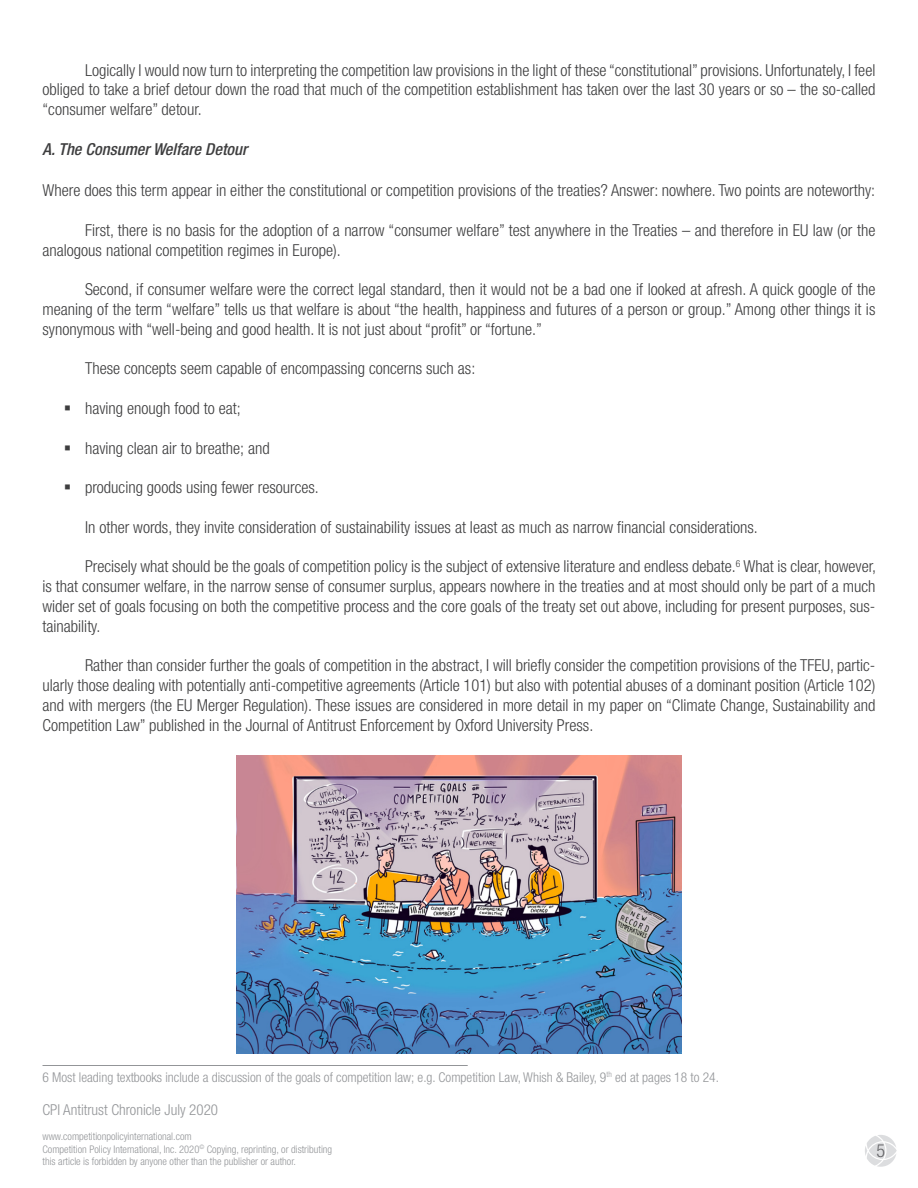
<style>
.page{position:relative;width:918px;height:1188px;background:#fff}
.page>*{position:absolute;margin:0;border:0;box-sizing:border-box;transform-origin:0 0}
.t1{font:300 condensed 18px "Helvetica Neue LT Std";color:#636366}
.Sin_espaciado{font:300 condensed 16.5px/19.8px "Helvetica Neue LT Std";color:#3e3e3f;text-align:justify}
.Sin_espaciado-2{font:italic 500 condensed 16.5px "Helvetica Neue LT Std";color:#3e3e3f}
.t2{font:300 condensed 15px "Helvetica Neue LT Std";color:#939598}
.Note{font:300 condensed 13.5px "Helvetica Neue LT Std";color:#939598}
.t3{font:300 condensed 10.5px/12.6px "Helvetica Neue LT Std";color:#939598}
</style>
<div class="page">
<svg style="left:865px;top:1135px;width:32px;height:32px"></svg>
<img style="left:237px;top:756px;width:444px;height:298px">
<hr style="left:43px;top:1065px;width:425px;height:1px;background:#939598">
<p class="Sin_espaciado" style="left:43px;top:60px;width:835px;text-indent:43px">Logically I would now turn to interpreting the competition law provisions in the light of these “constitutional” provisions. Unfortunately, I feel obliged to take a brief detour down the road that much of the competition establishment has taken over the last 30 years or so – the so-called “consumer welfare” detour.</p>
<p class="Sin_espaciado-2" style="left:43px;top:139px;width:206px">A. The Consumer Welfare Detour</p>
<p class="Sin_espaciado" style="left:43px;top:180px;width:834px">Where does this term appear in either the constitutional or competition provisions of the treaties? Answer: nowhere. Two points are noteworthy:</p>
<p class="Sin_espaciado" style="left:43px;top:220px;width:834px;text-indent:43px">First, there is no basis for the adoption of a narrow “consumer welfare” test anywhere in the Treaties – and therefore in EU law (or the analogous national competition regimes in Europe).</p>
<p class="Sin_espaciado" style="left:43px;top:279px;width:835px;text-indent:43px">Second, if consumer welfare were the correct legal standard, then it would not be a bad one if looked at afresh. A quick google of the meaning of the term “welfare” tells us that welfare is about “the health, happiness and futures of a person or group.” Among other things it is synonymous with “well-being and good health. It is not just about “profit” or “fortune.”</p>
<p class="Sin_espaciado" style="left:85px;top:358px;width:392px">These concepts seem capable of encompassing concerns such as:</p>
<p class="Sin_espaciado" style="left:64px;top:398px;width:178px">▪ having enough food to eat;</p>
<p class="Sin_espaciado" style="left:64px;top:438px;width:207px">▪ having clean air to breathe; and</p>
<p class="Sin_espaciado" style="left:64px;top:477px;width:257px">▪ producing goods using fewer resources.</p>
<p class="Sin_espaciado" style="left:85px;top:517px;width:674px">In other words, they invite consideration of sustainability issues at least as much as narrow financial considerations.</p>
<p class="Sin_espaciado" style="left:43px;top:556px;width:835px;text-indent:43px">Precisely what should be the goals of competition policy is the subject of extensive literature and endless debate.<sup>6</sup> What is clear, however, is that consumer welfare, in the narrow sense of consumer surplus, appears nowhere in the treaties and at most should only be part of a much wider set of goals focusing on both the competitive process and the core goals of the treaty set out above, including for present purposes, sus&shy;tainability.</p>
<p class="Sin_espaciado" style="left:43px;top:655px;width:835px;text-indent:43px">Rather than consider further the goals of competition in the abstract, I will briefly consider the competition provisions of the TFEU, partic&shy;ularly those dealing with potentially anti-competitive agreements (Article 101) but also with potential abuses of a dominant position (Article 102) and with mergers (the EU Merger Regulation). These issues are considered in more detail in my paper on “Climate Change, Sustainability and Competition Law” published in the Journal of Antitrust Enforcement by Oxford University Press.</p>
<p class="Note" style="left:43px;top:1069px;width:678px">6 Most leading textbooks include a discussion of the goals of competition law; e.g. Competition Law, Whish &amp; Bailey, 9<sup>th</sup> ed at pages 18 to 24.</p>
<p class="t2" style="left:43px;top:1101px;width:177px">CPI Antitrust Chronicle July 2020</p>
<p class="t3" style="left:43px;top:1130px;width:291px">www.competitionpolicyinternational.com<br>Competition Policy International, Inc. 2020<sup>©</sup> Copying, reprinting, or distributing this article is forbidden by anyone other than the publisher or author.</p>
<p class="t1" style="left:876px;top:1141px;width:10px">5</p>
</div>
